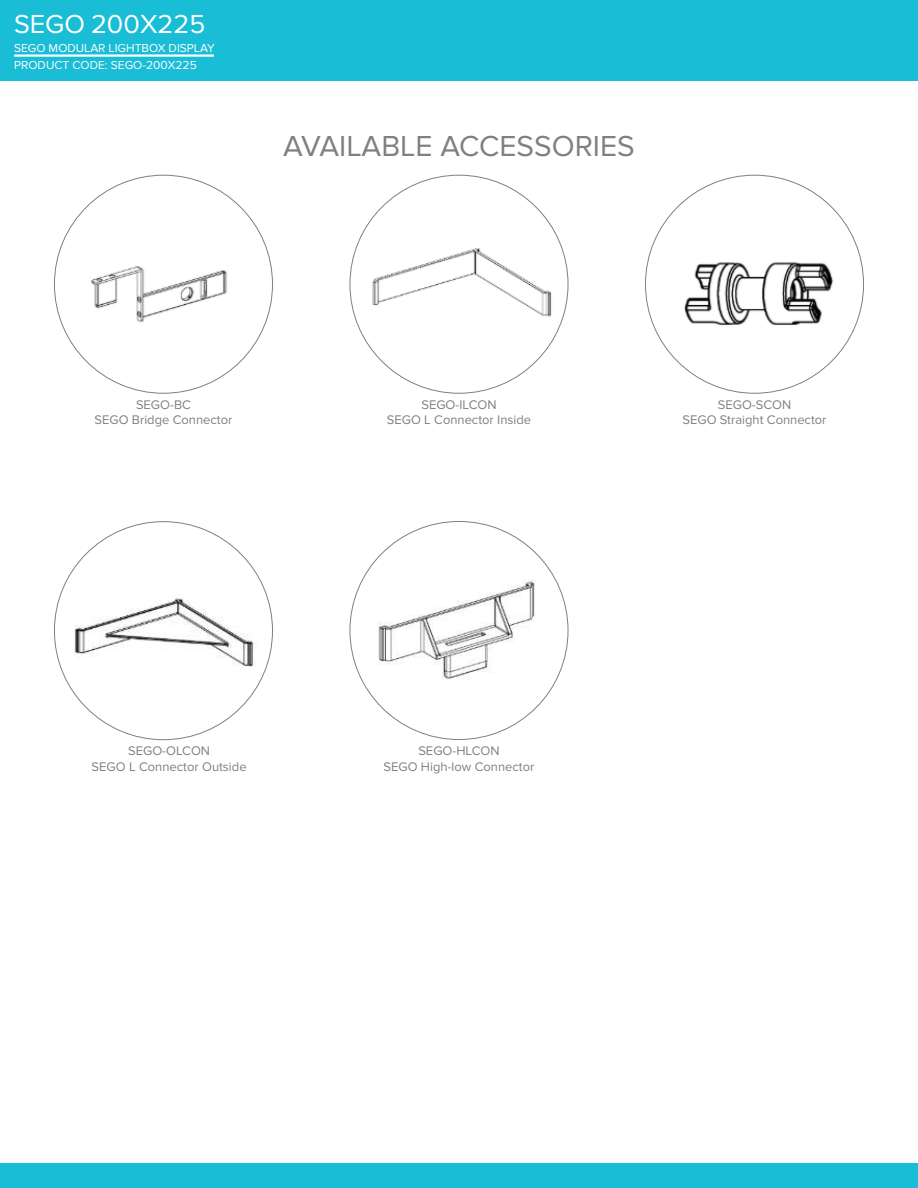
<style>
.page{position:relative;width:918px;height:1188px;background:#fff}
.page>*{position:absolute;margin:0;border:0;box-sizing:border-box;transform-origin:0 0}
.t1{font:30px "Proxima Nova";color:#808083}
.t2{font:27px "Proxima Nova";color:#fff}
.t3{font:12.9px/15.6px "Proxima Nova";color:#808083;text-align:center}
.t4{font:12px "Proxima Nova";color:#fff}
</style>
<div class="page">
<div style="left:0;top:0;width:918px;height:81px;background:#19bdd5"></div>
<hr style="left:14px;top:54px;width:200px;height:3px;background:#fff">
<div style="left:0;top:1164px;width:918px;height:24px;background:#19bdd5"></div>
<img style="left:684px;top:262px;width:149px;height:63px">
<img style="left:91px;top:265px;width:136px;height:57px">
<img style="left:372px;top:248px;width:180px;height:69px">
<img style="left:74px;top:597px;width:182px;height:70px">
<img style="left:378px;top:579px;width:157px;height:100px">
<h2 class="t2" style="left:14px;top:11px;width:193px">SEGO 200X225</h2>
<p class="t4" style="left:14px;top:59px;width:184px">PRODUCT CODE: SEGO-200X225</p>
<p class="t4" style="left:14px;top:42px;width:202px">SEGO MODULAR LIGHTBOX DISPLAY</p>
<h1 class="t1" style="left:283px;top:132px;width:353px">AVAILABLE ACCESSORIES</h1>
<p class="t3" style="left:94px;top:397px;width:140px">SEGO-BC<br>SEGO Bridge Connector</p>
<p class="t3" style="left:387px;top:397px;width:146px">SEGO-ILCON<br>SEGO L Connector Inside</p>
<p class="t3" style="left:682px;top:397px;width:146px">SEGO-SCON<br>SEGO Straight Connector</p>
<p class="t3" style="left:92px;top:743px;width:156px">SEGO-OLCON<br>SEGO L Connector Outside</p>
<p class="t3" style="left:384px;top:743px;width:152px">SEGO-HLCON<br>SEGO High-low Connector</p>
</div>
